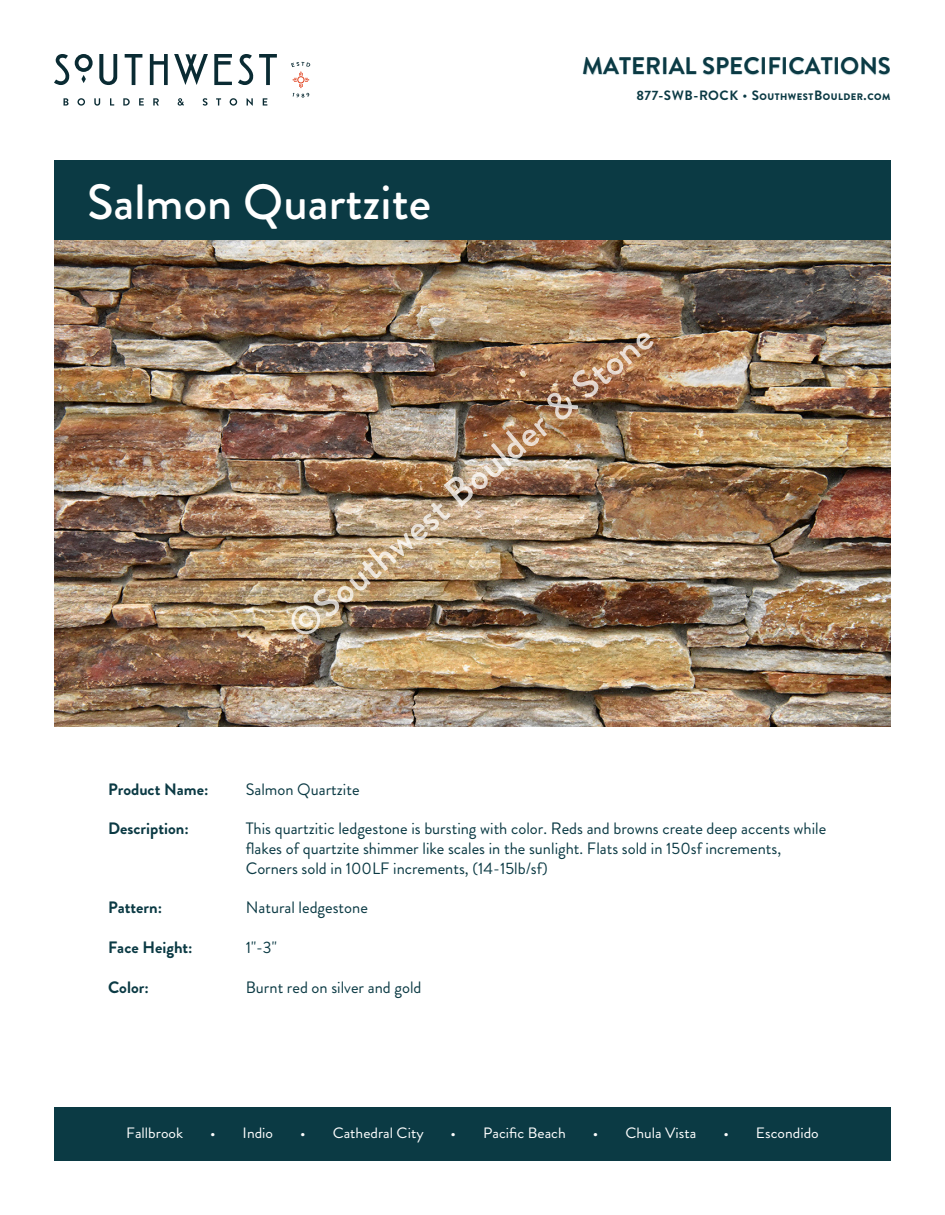
<style>
.page{position:relative;width:945px;height:1215px;background:#fff}
.page>*{position:absolute;margin:0;border:0;box-sizing:border-box;transform-origin:0 0}
.t1{font:500 49.5px "Brandon Grotesque";color:#fff}
.t2{font:700 24px "Brandon Grotesque";color:#0b3a44}
.t3{font:16.5px/19.8px "Brandon Grotesque";color:#0b3a44}
.t4{font:700 16.5px "Brandon Grotesque";color:#0b3a44}
.t5{font:15px "Brandon Grotesque";color:#fff;scale:1.04 1}
.t6{font:900 9.45px "Brandon Grotesque";letter-spacing:.05em;color:#0b3a44}
.s1{font-weight:700;font-size:13.5px}
.s2{font-weight:500;font-size:13.5px}
</style>
<div class="page">
<div style="left:54px;top:1107px;width:837px;height:54px;background:#0b3a44"></div>
<div style="left:54px;top:160px;width:837px;height:81px;background:#0b3a44"></div>
<svg style="left:291px;top:62px;width:19px;height:36px"></svg>
<svg style="left:64px;top:98px;width:5px;height:8px"></svg>
<svg style="left:77px;top:98px;width:8px;height:8px"></svg>
<svg style="left:94px;top:98px;width:6px;height:8px"></svg>
<svg style="left:110px;top:98px;width:4px;height:8px"></svg>
<svg style="left:123px;top:98px;width:7px;height:8px"></svg>
<svg style="left:139px;top:98px;width:5px;height:8px"></svg>
<svg style="left:153px;top:98px;width:6px;height:8px"></svg>
<svg style="left:178px;top:98px;width:6px;height:8px"></svg>
<svg style="left:203px;top:98px;width:5px;height:8px"></svg>
<svg style="left:216px;top:98px;width:5px;height:8px"></svg>
<svg style="left:230px;top:98px;width:7px;height:8px"></svg>
<svg style="left:247px;top:98px;width:6px;height:8px"></svg>
<svg style="left:263px;top:98px;width:4px;height:8px"></svg>
<svg style="left:238px;top:54px;width:15px;height:31px"></svg>
<svg style="left:214px;top:54px;width:18px;height:31px"></svg>
<svg style="left:259px;top:54px;width:18px;height:31px"></svg>
<svg style="left:150px;top:54px;width:18px;height:31px"></svg>
<svg style="left:99px;top:54px;width:18px;height:31px"></svg>
<svg style="left:54px;top:54px;width:15px;height:31px"></svg>
<svg style="left:75px;top:54px;width:18px;height:29px"></svg>
<svg style="left:125px;top:54px;width:17px;height:31px"></svg>
<svg style="left:174px;top:54px;width:34px;height:31px"></svg>
<img style="left:54px;top:241px;width:837px;height:486px">
<img style="left:292px;top:333px;width:361px;height:301px">
<h2 class="t2" style="left:582px;top:49px;width:310px">MATERIAL SPECIFICATIONS</h2>
<h1 class="t1" style="left:87px;top:168px;width:346px">Salmon Quartzite</h1>
<p class="t6" style="left:637px;top:90px;width:256px"><span class="s1">877-SWB-ROCK</span> <span class="s2">•</span> <span class="s1">S</span>OUTHWEST<span class="s1">B</span>OULDER<span class="s1">.</span>COM</p>
<p class="t4" style="left:108px;top:777px;width:102px">Product Name:</p>
<p class="t4" style="left:108px;top:817px;width:82px">Description:</p>
<p class="t4" style="left:108px;top:896px;width:56px">Pattern:</p>
<p class="t4" style="left:108px;top:936px;width:86px">Face Height:</p>
<p class="t4" style="left:108px;top:975px;width:42px">Color:</p>
<p class="t3" style="left:246px;top:779px;width:115px">Salmon Quartzite</p>
<p class="t3" style="left:246px;top:819px;width:582px">This quartzitic ledgestone is bursting with color. Reds and browns create deep accents while flakes of quartzite shimmer like scales in the sunlight. Flats sold in 150sf increments,<br>Corners sold in 100LF increments, (14-15lb/sf)</p>
<p class="t3" style="left:246px;top:898px;width:124px">Natural ledgestone</p>
<p class="t3" style="left:246px;top:938px;width:33px">1"-3"</p>
<p class="t3" style="left:246px;top:977px;width:177px">Burnt red on silver and gold</p>
<p class="t5" style="left:126px;top:1122px;width:56px">Fallbrook</p>
<p class="t5" style="left:210px;top:1122px;width:62px">• Indio</p>
<p class="t5" style="left:300px;top:1122px;width:120px">• Cathedral City</p>
<p class="t5" style="left:451px;top:1122px;width:112px">• Pacific Beach</p>
<p class="t5" style="left:593px;top:1122px;width:101px">• Chula Vista</p>
<p class="t5" style="left:723px;top:1122px;width:93px">• Escondido</p>
</div>
